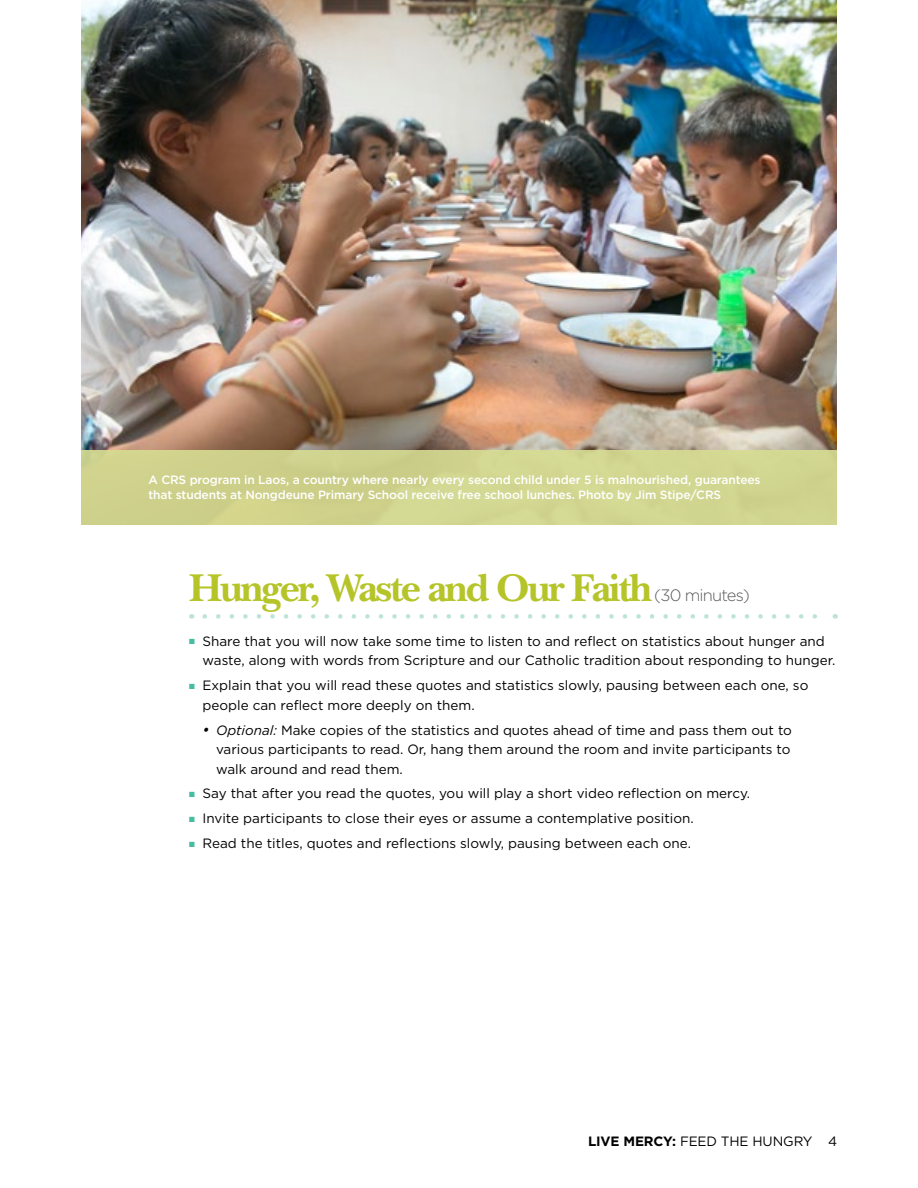
<style>
.page{position:relative;width:918px;height:1188px;background:#fff}
.page>*{position:absolute;margin:0;border:0;box-sizing:border-box;transform-origin:0 0}
.t1{font:700 40.5px "New Baskerville Std";letter-spacing:-.05em;color:#b5c428}
.t2{font:300 16.5px "Gotham";letter-spacing:-.05em;color:#58595b}
.t3{font:13.5px/19.5px "Gotham";color:#000}
.t4{font:500 12px/15px "Gotham";letter-spacing:-.01em;color:#fff}
.s1{color:#46bda1}
.s2{font-style:italic;font-size:15px}
.s3{font-style:italic}
.s4{font-weight:700}
</style>
<div class="page">
<img style="left:81px;top:0;width:756px;height:451px">
<div style="left:81px;top:451px;width:756px;height:74px;background:#d0d48e"></div>
<svg style="left:205px;top:614px;width:612px;height:5px"></svg>
<p class="t4" style="left:148px;top:472px;width:614px">A CRS program in Laos, a country where nearly every second child under 5 is malnourished, guarantees that students at Nongdeune Primary School receive free school lunches. Photo by Jim Stipe/CRS</p>
<h1 class="t1" style="left:189px;top:564px;width:465px">Hunger, Waste and Our Faith</h1>
<p class="t2" style="left:654px;top:584px;width:97px">(30 minutes)</p>
<p class="t3" style="left:202px;top:631px;width:634px;text-indent:-13px"><span class="s1">■</span> Share that you will now take some time to listen to and reflect on statistics about hunger and waste, along with words from Scripture and our Catholic tradition about responding to hunger.</p>
<p class="t3" style="left:202px;top:675px;width:607px;text-indent:-13px"><span class="s1">■</span> Explain that you will read these quotes and statistics slowly, pausing between each one, so people can reflect more deeply on them.</p>
<p class="t3" style="left:216px;top:720px;width:578px;text-align:justify;text-indent:-14px"><span class="s2">•</span> <span class="s3">Optional:</span> Make copies of the statistics and quotes ahead of time and pass them out to various participants to read. Or, hang them around the room and invite participants to walk around and read them.</p>
<p class="t3" style="left:189px;top:784px;width:563px"><span class="s1">■</span> Say that after you read the quotes, you will play a short video reflection on mercy.</p>
<p class="t3" style="left:189px;top:809px;width:506px"><span class="s1">■</span> Invite participants to close their eyes or assume a contemplative position.</p>
<p class="t3" style="left:189px;top:833px;width:504px"><span class="s1">■</span> Read the titles, quotes and reflections slowly, pausing between each one.</p>
<p class="t3" style="left:588px;top:1131px;width:251px"><span class="s4">LIVE MERCY:</span> FEED THE HUNGRY 4</p>
</div>
